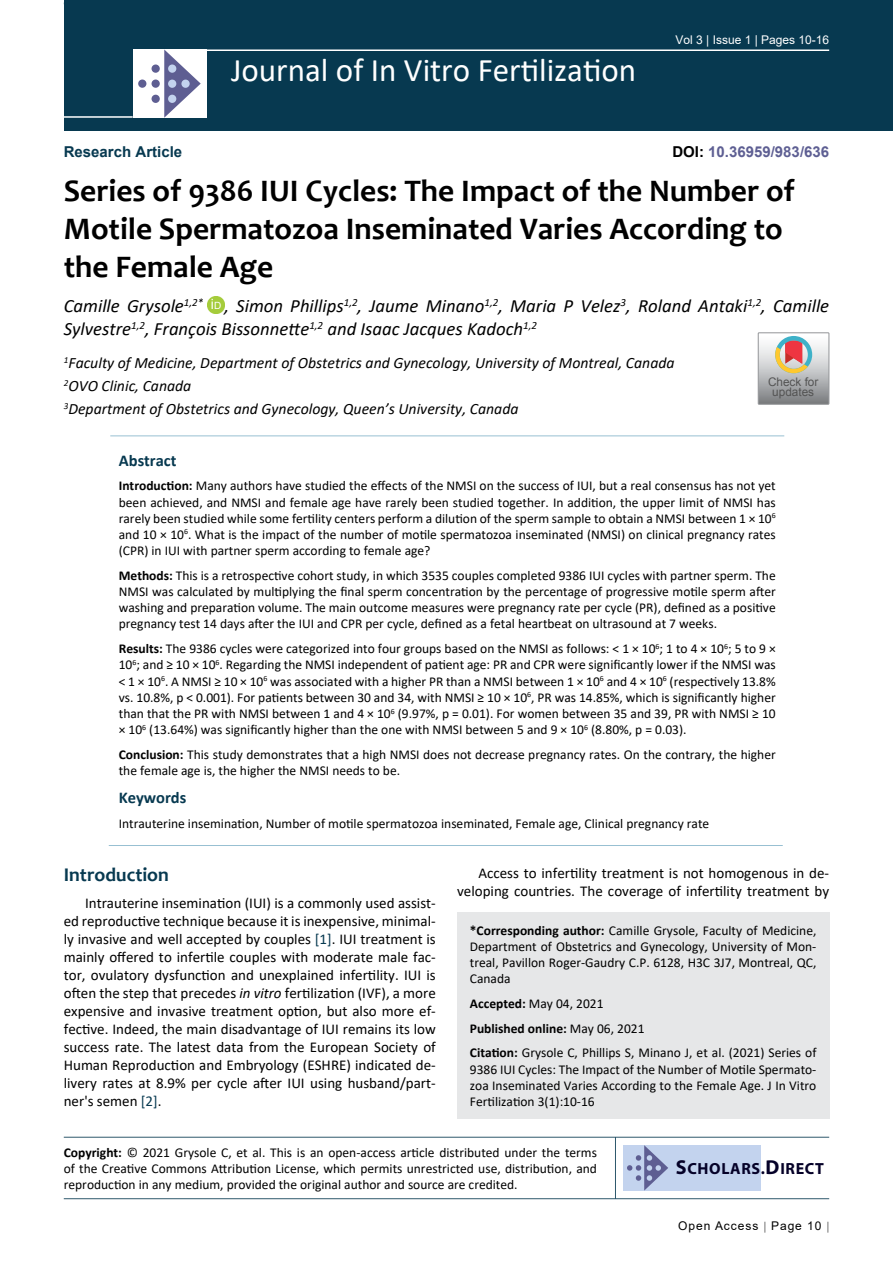
<style>
.page{position:relative;width:893px;height:1263px;background:#fff}
.page>*{position:absolute;margin:0;border:0;box-sizing:border-box;transform-origin:0 0}
.t1{font:33px "Calibri";color:#fff}
.t2{font:700 31.5px/37.8px "Candara";color:#000}
.t3{font:700 19.5px "Candara";color:#073950}
.t4{font:italic 18.75px/22.5px "Calibri";color:#000}
.t5{font:700 16.5px "Calibri";color:#073950}
.t6{font:700 16.2px "Myriad Pro";letter-spacing:.04em;color:#050128}
.t7{font:italic 15.75px/23.1px "Calibri";color:#000}
.t8{font:15px/18px "Calibri";color:#000;text-align:justify}
.t9{font:700 15px "Arial";color:#5e5f93}
.t10{font:700 15px "Arial";color:#073950}
.t11{font:13.5px/16.2px "Calibri";color:#000;text-align:justify}
.t12{font:12px "Arial";color:#fff}
.t13{font:12px "Arial";letter-spacing:.08em;color:#000}
.t14{font:11.85px/10.2px "Arial";color:#535353;text-align:center}
.s1{color:#000}
.s2{font-weight:700}
.s3{color:#073950}
.s4{font-style:italic}
.s5{font-size:20.25px}
</style>
<div class="page">
<div style="left:64px;top:0;width:829px;height:131px;background:#073950"></div>
<div style="left:457px;top:912px;width:372px;height:207px;background:#e6e7e8"></div>
<hr style="left:64px;top:1137px;width:765px;height:1px;background:#073950">
<hr style="left:64px;top:1198px;width:765px;height:1px;background:#073950">
<hr style="left:615px;top:1137px;width:1px;height:62px;background:#073950">
<hr style="left:204px;top:49px;width:625px;height:2px;background:#fff">
<hr style="left:64px;top:116px;width:69px;height:2px;background:#fff">
<div style="left:133px;top:49px;width:74px;height:69px;background:#fff"></div>
<svg style="left:164px;top:49px;width:37px;height:69px"></svg>
<div style="left:152px;top:65px;width:8px;height:8px;background:#5e5e92;border-radius:50%"></div>
<div style="left:138px;top:80px;width:8px;height:8px;background:#5e5e92;border-radius:50%"></div>
<div style="left:152px;top:80px;width:8px;height:8px;background:#5e5e92;border-radius:50%"></div>
<div style="left:168px;top:80px;width:8px;height:8px;background:#c3d3ee;border-radius:50%"></div>
<div style="left:181px;top:80px;width:9px;height:8px;background:#c3d3ee;border-radius:50%"></div>
<div style="left:168px;top:95px;width:8px;height:8px;background:#c3d3ee;border-radius:50%"></div>
<div style="left:168px;top:65px;width:8px;height:8px;background:#c3d3ee;border-radius:50%"></div>
<div style="left:152px;top:95px;width:8px;height:8px;background:#5e5e92;border-radius:50%"></div>
<div style="left:623px;top:1145px;width:138px;height:45px;background:#c3d3ee"></div>
<svg style="left:627px;top:1145px;width:41px;height:45px"></svg>
<img style="left:207px;top:297px;width:17px;height:17px">
<div style="left:208px;top:297px;width:16px;height:16px;background:#a5cc3b;border-radius:50%"></div>
<hr style="left:110px;top:435px;width:674px;height:1px;background:#98c0d2">
<hr style="left:109px;top:845px;width:674px;height:1px;background:#98c0d2">
<div style="left:758px;top:332px;width:71px;height:73px;border:1px solid #939598"></div>
<svg style="left:758px;top:333px;width:71px;height:71px;background:#bdb6b3"></svg>
<h1 class="t1" style="left:231px;top:47px;width:407px">Journal of In Vitro Fertilization</h1>
<p class="t12" style="left:675px;top:31px;width:155px">Vol 3 | Issue 1 | Pages 10-16</p>
<p class="t9" style="left:672px;top:141px;width:158px"><span class="s1">DOI:</span> 10.36959/983/636</p>
<h2 class="t2" style="left:64px;top:172px;width:733px">Series of 9386 IUI Cycles: The Impact of the Number of<br>Motile Spermatozoa Inseminated Varies According to the Female Age</h2>
<h3 class="t4" style="left:64px;top:294px;width:767px">Camille Grysole<sup>1,2*</sup> <sup>i</sup><sup>D</sup> , Simon Phillips<sup>1,2</sup>, Jaume Minano<sup>1,2</sup>, Maria P Velez<sup>3</sup>, Roland Antaki<sup>1,2</sup>, Camille<br>Sylvestre<sup>1,2</sup>, François Bissonnette<sup>1,2</sup> and Isaac Jacques Kadoch<sup>1,2</sup></h3>
<p class="t7" style="left:64px;top:350px;width:612px"><sup>1</sup>Faculty of Medicine, Department of Obstetrics and Gynecology, University of Montreal, Canada<br><sup>2</sup>OVO Clinic, Canada<br><sup>3</sup>Department of Obstetrics and Gynecology, Queen’s University, Canada</p>
<p class="t10" style="left:64px;top:141px;width:120px">Research Article</p>
<p class="t14" style="left:768px;top:377px;width:52px">Check for updates</p>
<p class="t5" style="left:119px;top:448px;width:59px">Abstract</p>
<p class="t11" style="left:119px;top:477px;width:658px"><span class="s2">Introduction:</span> Many authors have studied the effects of the NMSI on the success of IUI, but a real consensus has not yet been achieved, and NMSI and female age have rarely been studied together. In addition, the upper limit of NMSI has rarely been studied while some fertility centers perform a dilution of the sperm sample to obtain a NMSI between 1 × 10<sup>6 </sup>and 10 × 10<sup>6</sup>. What is the impact of the number of motile spermatozoa inseminated (NMSI) on clinical pregnancy rates (CPR) in IUI with partner sperm according to female age?</p>
<p class="t11" style="left:119px;top:567px;width:658px"><span class="s2">Methods:</span> This is a retrospective cohort study, in which 3535 couples completed 9386 IUI cycles with partner sperm. The NMSI was calculated by multiplying the final sperm concentration by the percentage of progressive motile sperm after washing and preparation volume. The main outcome measures were pregnancy rate per cycle (PR), defined as a positive pregnancy test 14 days after the IUI and CPR per cycle, defined as a fetal heartbeat on ultrasound at 7 weeks.</p>
<p class="t11" style="left:119px;top:640px;width:658px"><span class="s2">Results:</span> The 9386 cycles were categorized into four groups based on the NMSI as follows: &lt; 1 × 10<sup>6</sup>; 1 to 4 × 10<sup>6</sup>; 5 to 9 × 10<sup>6</sup>; and ≥ 10 × 10<sup>6</sup>. Regarding the NMSI independent of patient age: PR and CPR were significantly lower if the NMSI was &lt; 1 × 10<sup>6</sup>. A NMSI ≥ 10 × 10<sup>6</sup> was associated with a higher PR than a NMSI between 1 × 10<sup>6</sup> and 4 × 10<sup>6</sup> (respectively 13.8% vs. 10.8%, p &lt; 0.001). For patients between 30 and 34, with NMSI ≥ 10 × 10<sup>6</sup>, PR was 14.85%, which is significantly higher than that the PR with NMSI between 1 and 4 × 10<sup>6</sup> (9.97%, p = 0.01). For women between 35 and 39, PR with NMSI ≥ 10 × 10<sup>6</sup> (13.64%) was significantly higher than the one with NMSI between 5 and 9 × 10<sup>6</sup> (8.80%, p = 0.03).</p>
<p class="t11" style="left:119px;top:746px;width:658px"><span class="s2">Conclusion:</span> This study demonstrates that a high NMSI does not decrease pregnancy rates. On the contrary, the higher the female age is, the higher the NMSI needs to be.</p>
<p class="t5" style="left:119px;top:786px;width:69px">Keywords</p>
<p class="t11" style="left:119px;top:815px;width:592px">Intrauterine insemination, Number of motile spermatozoa inseminated, Female age, Clinical pregnancy rate</p>
<h3 class="t3" style="left:64px;top:863px;width:107px">Introduction</h3>
<p class="t8" style="left:64px;top:893px;width:374px;text-indent:21px">Intrauterine insemination (IUI) is a commonly used assist&shy;ed reproductive technique because it is inexpensive, minimal&shy;ly invasive and well accepted by couples <span class="s3">[1]</span>. IUI treatment is mainly offered to infertile couples with moderate male fac&shy;tor, ovulatory dysfunction and unexplained infertility. IUI is often the step that precedes <span class="s4">in vitro</span> fertilization (IVF), a more expensive and invasive treatment option, but also more ef&shy;fective. Indeed, the main disadvantage of IUI remains its low success rate. The latest data from the European Society of Human Reproduction and Embryology (ESHRE) indicated de&shy;livery rates at 8.9% per cycle after IUI using husband/part&shy;ner's semen <span class="s3">[2]</span>.</p>
<p class="t8" style="left:457px;top:864px;width:374px;text-align:right">Access to infertility treatment is not homogenous in de&shy;veloping countries. The coverage of infertility treatment by</p>
<p class="t11" style="left:470px;top:922px;width:348px"><span class="s2">*Corresponding author:</span> Camille Grysole, Faculty of Medicine, Department of Obstetrics and Gynecology, University of Mon&shy;treal, Pavillon Roger-Gaudry C.P. 6128, H3C 3J7, Montreal, QC, Canada</p>
<p class="t11" style="left:470px;top:991px;width:348px;line-height:24.8px;text-align:left"><span class="s2">Accepted:</span> May 04, 2021<br><span class="s2">Published online:</span> May 06, 2021<br><span class="s2">Citation:</span> Grysole C, Phillips S, Minano J, et al. (2021) Series of</p>
<p class="t11" style="left:470px;top:1060px;width:348px">9386 IUI Cycles: The Impact of the Number of Motile Spermato&shy;zoa Inseminated Varies According to the Female Age. J In Vitro Fertilization 3(1):10-16</p>
<p class="t11" style="left:64px;top:1144px;width:535px"><span class="s2">Copyright:</span> © 2021 Grysole C, et al. This is an open-access article distributed under the terms of the Creative Commons Attribution License, which permits unrestricted use, distribution, and reproduction in any medium, provided the original author and source are credited.</p>
<p class="t6" style="left:676px;top:1158px;width:150px"><span class="s5">S</span>CHOLARS.<span class="s5">D</span>IRECT</p>
<p class="t13" style="left:678px;top:1217px;width:145px">Open Access Page 10</p>
</div>
